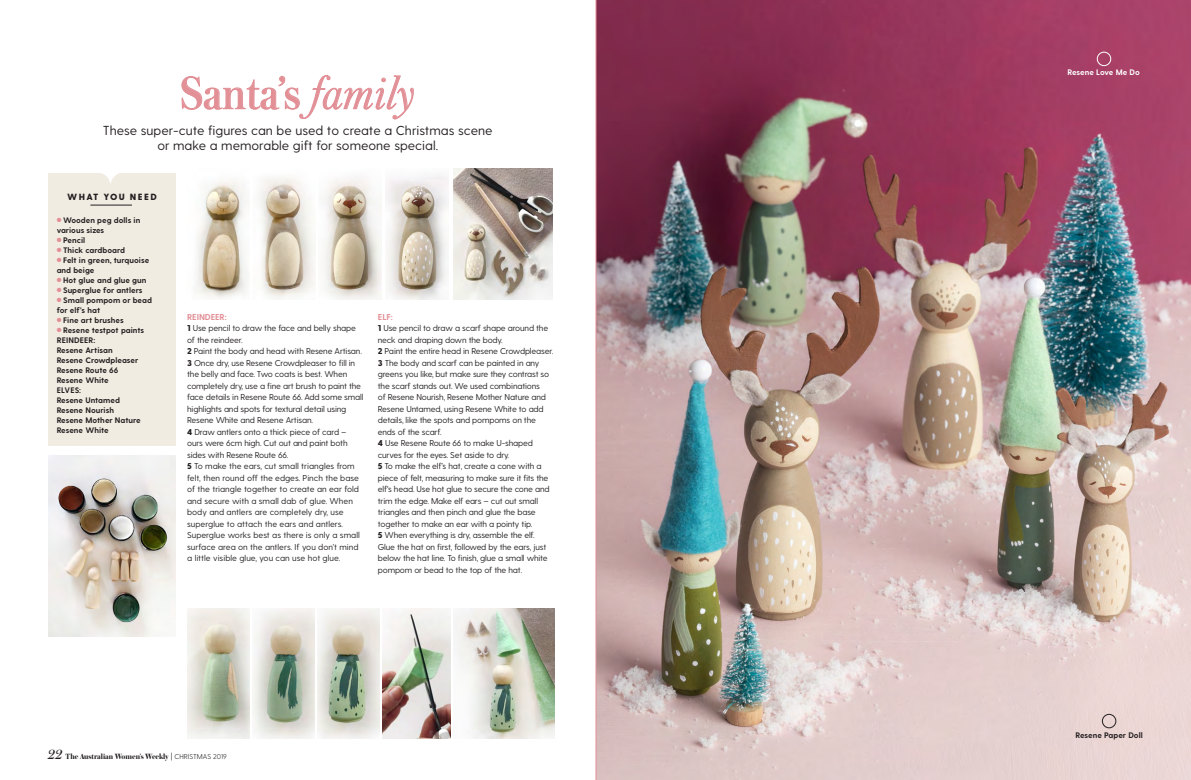
<style>
.page{position:relative;width:1191px;height:780px;background:#fff}
.page>*{position:absolute;margin:0;border:0;box-sizing:border-box;transform-origin:0 0}
.t1{font:48px "Austin";letter-spacing:.01em;color:#e28f96}
.t2{font:13px/15px "Greycliff CF";color:#231f20;text-align:center}
.t3{font:800 9px "Greycliff CF";letter-spacing:.145em;color:#231f20}
.t4{font:8.5px/11.5px "Greycliff CF";letter-spacing:-.02em;color:#231f20}
.t5{font:700 8px/10px "Greycliff CF";color:#231f20}
.t6{font:700 8px "Austin";letter-spacing:-.005em;color:#231f20}
.t7{font:700 8px "Greycliff CF";letter-spacing:-.005em;color:#fff}
.s1{font-weight:300;font-style:italic}
.s2{color:#e28f96}
.s3{font-weight:700;color:#e28f96}
.s4{font-weight:800}
.s5{font-weight:400;font-style:italic;font-size:14px}
.s6{font-family:"Greycliff CF";font-weight:300}
.s7{font-family:"Greycliff CF";font-weight:300;font-size:7px}
</style>
<div class="page">
<img style="left:595px;top:0;width:596px;height:780px">
<div style="left:48px;top:173px;width:128px;height:272px;background:#f1ece2"></div>
<svg style="left:102px;top:173px;width:17px;height:11px"></svg>
<hr style="left:90px;top:204px;width:42px;height:1px;background:#231f20">
<img style="left:196px;top:181px;width:53px;height:117px">
<img style="left:259px;top:177px;width:56px;height:122px">
<img style="left:324px;top:177px;width:57px;height:122px">
<img style="left:386px;top:175px;width:62px;height:124px">
<img style="left:453px;top:168px;width:100px;height:131px">
<img style="left:48px;top:456px;width:128px;height:180px">
<img style="left:187px;top:608px;width:62px;height:130px">
<img style="left:252px;top:608px;width:63px;height:130px">
<img style="left:317px;top:608px;width:63px;height:130px">
<img style="left:383px;top:608px;width:68px;height:130px">
<img style="left:454px;top:608px;width:100px;height:130px">
<svg style="left:181px;top:75px;width:233px;height:44px"></svg>
<div style="left:1097px;top:52px;width:14px;height:14px;border:1px solid #fff;border-radius:50%"></div>
<div style="left:1102px;top:714px;width:14px;height:14px;border:1px solid #231f20;border-radius:50%"></div>
<h1 class="t1" style="left:180px;top:60px;width:236px">Santa’s <span class="s1">family</span></h1>
<h2 class="t2" style="left:103px;top:123px;width:391px">These super-cute figures can be used to create a Christmas scene or make a memorable gift for someone special.</h2>
<p class="t3" style="left:67px;top:192px;width:91px">WHAT YOU NEED</p>
<p class="t5" style="left:57px;top:215px;width:85px"><span class="s2">●</span> Wooden peg dolls in various sizes</p>
<p class="t5" style="left:57px;top:235px;width:30px"><span class="s2">●</span> Pencil</p>
<p class="t5" style="left:57px;top:245px;width:70px"><span class="s2">●</span> Thick cardboard</p>
<p class="t5" style="left:57px;top:255px;width:94px"><span class="s2">●</span> Felt in green, turquoise and beige</p>
<p class="t5" style="left:57px;top:275px;width:91px"><span class="s2">●</span> Hot glue and glue gun</p>
<p class="t5" style="left:57px;top:285px;width:87px"><span class="s2">●</span> Superglue for antlers</p>
<p class="t5" style="left:57px;top:295px;width:97px"><span class="s2">●</span> Small pompom or bead for elf's hat</p>
<p class="t5" style="left:57px;top:315px;width:69px"><span class="s2">●</span> Fine art brushes</p>
<p class="t5" style="left:57px;top:325px;width:89px"><span class="s2">●</span> Resene testpot paints<br>REINDEER:<br>Resene Artisan<br>Resene Crowdpleaser<br>Resene Route 66<br>Resene White<br>ELVES:<br>Resene Untamed<br>Resene Nourish<br>Resene Mother Nature<br>Resene White</p>
<p class="t4" style="left:187px;top:311px;width:178px"><span class="s3">REINDEER:<br></span><span class="s4">1</span> Use pencil to draw the face and belly shape of the reindeer.<br><span class="s4">2</span> Paint the body and head with Resene Artisan.<br><span class="s4">3</span> Once dry, use Resene Crowdpleaser to fill in the belly and face. Two coats is best. When completely dry, use a fine art brush to paint the face details in Resene Route 66. Add some small highlights and spots for textural detail using Resene White and Resene Artisan.<br><span class="s4">4</span> Draw antlers onto a thick piece of card – ours were 6cm high. Cut out and paint both sides with Resene Route 66.<br><span class="s4">5</span> To make the ears, cut small triangles from felt, then round off the edges. Pinch the base of the triangle together to create an ear fold and secure with a small dab of glue. When body and antlers are completely dry, use superglue to attach the ears and antlers.<br>Superglue works best as there is only a small surface area on the antlers. If you don’t mind a little visible glue, you can use hot glue.</p>
<p class="t4" style="left:378px;top:311px;width:177px"><span class="s3">ELF:<br></span><span class="s4">1</span> Use pencil to draw a scarf shape around the neck and draping down the body.<br><span class="s4">2</span> Paint the entire head in Resene Crowdpleaser.<br><span class="s4">3</span> The body and scarf can be painted in any greens you like, but make sure they contrast so the scarf stands out. We used combinations<br>of Resene Nourish, Resene Mother Nature and Resene Untamed, using Resene White to add details, like the spots and pompoms on the ends of the scarf.<br><span class="s4">4</span> Use Resene Route 66 to make U-shaped curves for the eyes. Set aside to dry.<br><span class="s4">5</span> To make the elf’s hat, create a cone with a piece of felt, measuring to make sure it fits the elf's head. Use hot glue to secure the cone and trim the edge. Make elf ears – cut out small triangles and then pinch and glue the base together to make an ear with a pointy tip.<br><span class="s4">5</span> When everything is dry, assemble the elf.<br>Glue the hat on first, followed by the ears, just below the hat line. To finish, glue a small white pompom or bead to the top of the hat.</p>
<p class="t6" style="left:48px;top:750px;width:180px"><span class="s5">22</span> The Australian Women’s Weekly <span class="s6">|</span> <span class="s7">CHRISTMAS 2019</span></p>
<p class="t7" style="left:1067px;top:68px;width:74px">Resene Love Me Do</p>
<p class="t5" style="left:1075px;top:730px;width:69px">Resene Paper Doll</p>
</div>
